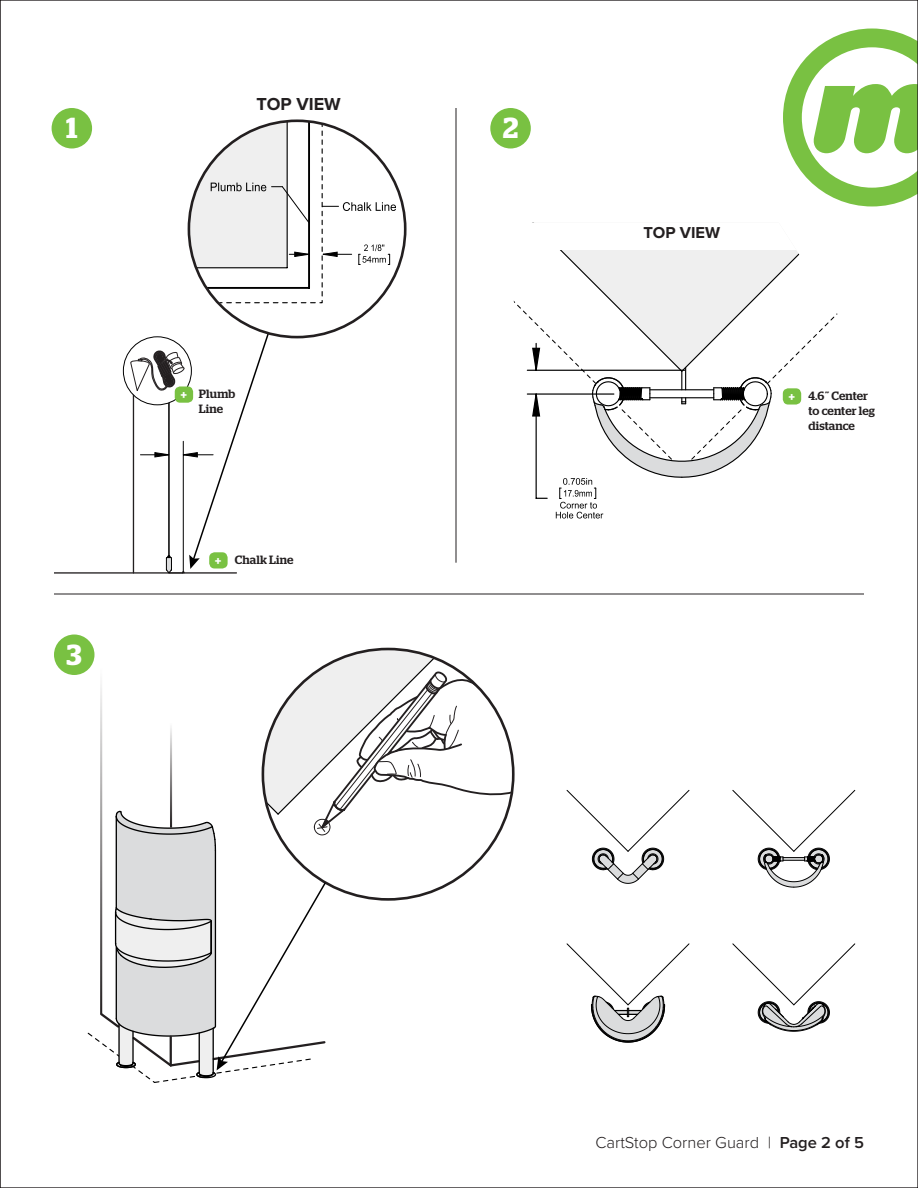
<style>
.page{position:relative;width:918px;height:1188px;background:#fff}
.page>*{position:absolute;margin:0;border:0;box-sizing:border-box;transform-origin:0 0}
.t1{font:600 28.95px "Stag";color:#fff}
.t2{font:700 18px "Proxima Nova";color:#231f20}
.t3{font:300 16.5px "Proxima Nova";color:#231f20}
.t4{font:700 16.35px "Proxima Nova";color:#231f20}
.t5{font:500 12px/15px "Stag";letter-spacing:.01em;color:#231f20}
.t6{font:600 11.7px "Stag";color:#fff}
.s1{font-weight:600}
</style>
<div class="page">
<svg style="left:783px;top:29px;width:133px;height:177px"></svg>
<hr style="left:54px;top:572px;width:182px;height:2px;background:#231f20">
<svg style="left:123px;top:337px;width:68px;height:68px"></svg>
<svg style="left:130px;top:331px;width:140px;height:243px"></svg>
<svg style="left:189px;top:122px;width:207px;height:182px"></svg>
<svg style="left:514px;top:250px;width:324px;height:269px"></svg>
<svg style="left:732px;top:789px;width:124px;height:99px"></svg>
<svg style="left:566px;top:943px;width:124px;height:100px"></svg>
<svg style="left:732px;top:943px;width:124px;height:89px"></svg>
<svg style="left:566px;top:790px;width:124px;height:94px"></svg>
<svg style="left:88px;top:649px;width:425px;height:434px"></svg>
<div style="left:52px;top:108px;width:40px;height:40px;background:#79c142;border-radius:50%"></div>
<div style="left:490px;top:108px;width:41px;height:40px;background:#79c142;border-radius:50%"></div>
<div style="left:54px;top:634px;width:40px;height:41px;background:#79c142;border-radius:50%"></div>
<hr style="left:54px;top:594px;width:810px;height:1px;background:#231f20">
<hr style="left:456px;top:108px;width:1px;height:455px;background:#231f20">
<div style="left:783px;top:388px;width:18px;height:17px;background:#79c142;border-radius:5px"></div>
<div style="left:175px;top:386px;width:18px;height:17px;background:#79c142;border-radius:5px"></div>
<div style="left:209px;top:552px;width:19px;height:17px;background:#79c142;border-radius:5px"></div>
<p class="t2" style="left:256px;top:94px;width:86px">TOP VIEW</p>
<p class="t2" style="left:270px;top:99px;width:86px">TOP VIEW</p>
<p class="t1" style="left:66px;top:111px;width:13px">1</p>
<p class="t1" style="left:503px;top:111px;width:17px">2</p>
<p class="t4" style="left:643px;top:223px;width:78px">TOP VIEW</p>
<p class="t1" style="left:67px;top:638px;width:17px">3</p>
<p class="t5" style="left:199px;top:386px;width:38px">Plumb<br>Line</p>
<p class="t6" style="left:181px;top:388px;width:7px">+</p>
<p class="t6" style="left:789px;top:390px;width:7px">+</p>
<p class="t5" style="left:808px;top:388px;width:68px">4.6˝ Center to center leg distance</p>
<p class="t6" style="left:215px;top:554px;width:7px">+</p>
<p class="t5" style="left:235px;top:552px;width:60px">Chalk Line</p>
<h3 class="t3" style="left:595px;top:1132px;width:270px">CartStop Corner Guard | <span class="s1">Page 2 of 5</span></h3>
</div>
